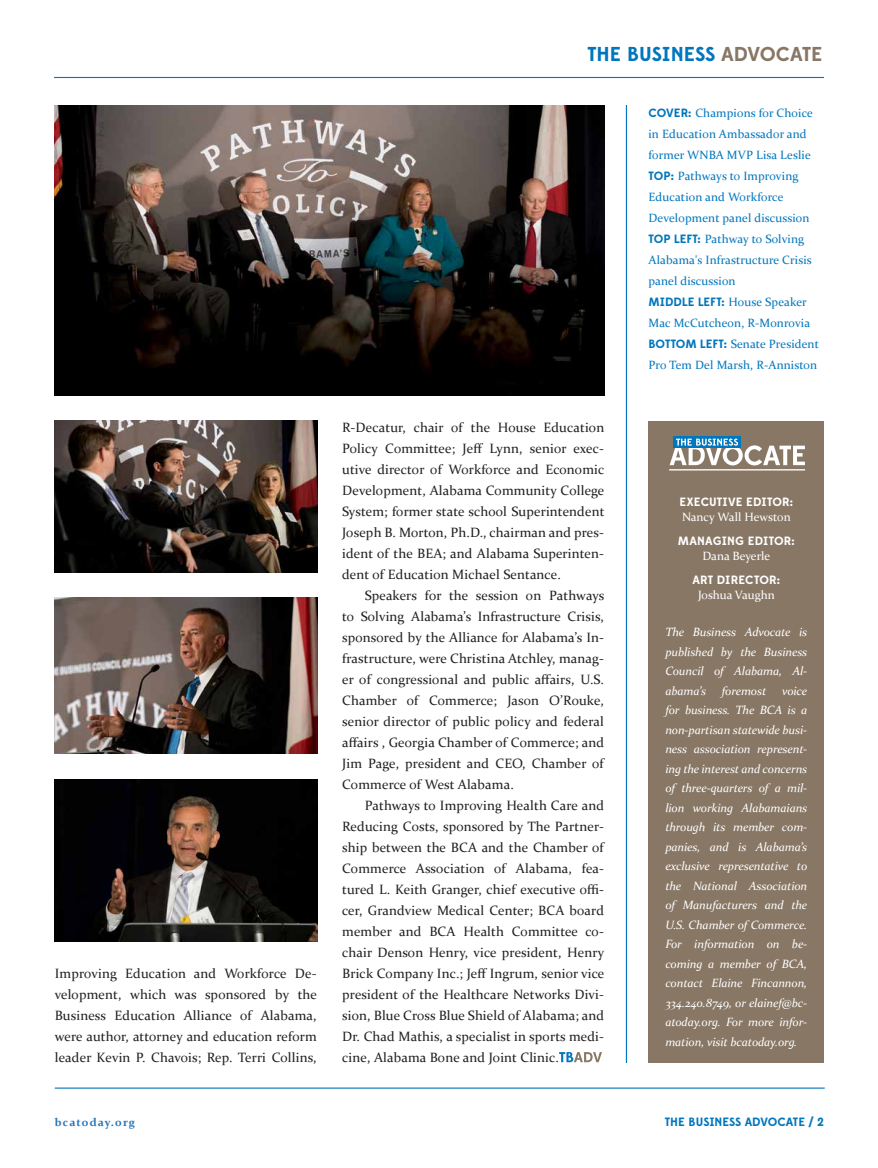
<style>
.page{position:relative;width:878px;height:1168px;background:#fff}
.page>*{position:absolute;margin:0;border:0;box-sizing:border-box;transform-origin:0 0}
.t1{font:700 20.1px "Edmondsans";color:#0076bd}
.t2{font:13.5px/21px "Constantia";letter-spacing:.01em;color:#231f20;text-align:justify}
.t3{font:italic 12px/19.5px "Constantia";letter-spacing:-.01em;color:#fff;text-align:justify}
.t4{font:12px/21px "Constantia";letter-spacing:.01em;color:#0076bd}
.t5{font:700 12px "Edmondsans";letter-spacing:.01em;color:#fff}
.t6{font:12px "Constantia";color:#fff}
.t7{font:700 12px "Edmondsans";color:#0076bd}
.t8{font:700 11.25px "Constantia";letter-spacing:.1em;color:#2574bb}
.s1{color:#887765}
.s2{font-family:"Edmondsans";font-weight:700}
</style>
<div class="page">
<hr style="left:54px;top:77px;width:770px;height:1px;background:#0076bd">
<hr style="left:626px;top:105px;width:1px;height:958px;background:#0076bd">
<div style="left:648px;top:421px;width:175px;height:641px;background:#887765"></div>
<hr style="left:669px;top:469px;width:136px;height:1px;background:#fff">
<div style="left:673px;top:436px;width:67px;height:11px;background:#0076bd"></div>
<svg style="left:669px;top:438px;width:135px;height:27px"></svg>
<hr style="left:55px;top:1087px;width:769px;height:1px;background:#0076bd">
<svg style="left:559px;top:1052px;width:43px;height:10px"></svg>
<img style="left:54px;top:105px;width:550px;height:290px">
<img style="left:54px;top:421px;width:263px;height:151px">
<img style="left:54px;top:598px;width:263px;height:155px">
<img style="left:54px;top:779px;width:263px;height:163px">
<h1 class="t1" style="left:587px;top:41px;width:237px">THE BUSINESS <span class="s1">ADVOCATE</span></h1>
<p class="t2" style="left:55px;top:962px;width:264px">Improving Education and Workforce De&shy;velopment, which was sponsored by the Business Education Alliance of Alabama, were author, attorney and education reform leader Kevin P. Chavois; Rep. Terri Collins,</p>
<p class="t2" style="left:342px;top:416px;width:264px">R-Decatur, chair of the House Education Policy Committee; Jeff Lynn, senior exec&shy;utive director of Workforce and Economic Development, Alabama Community College System; former state school Superintendent Joseph B. Morton, Ph.D., chairman and pres&shy;ident of the BEA; and Alabama Superinten&shy;dent of Education Michael Sentance.</p>
<p class="t2" style="left:342px;top:584px;width:264px;text-indent:23px">Speakers for the session on Pathways to Solving Alabama’s Infrastructure Crisis, sponsored by the Alliance for Alabama’s In&shy;frastructure, were Christina Atchley, manag&shy;er of congressional and public affairs, U.S.<br>Chamber of Commerce; Jason O’Rouke, senior director of public policy and federal affairs , Georgia Chamber of Commerce; and Jim Page, president and CEO, Chamber of Commerce of West Alabama.</p>
<p class="t2" style="left:342px;top:794px;width:264px;text-indent:23px">Pathways to Improving Health Care and Reducing Costs, sponsored by The Partner&shy;ship between the BCA and the Chamber of Commerce Association of Alabama, fea&shy;tured L. Keith Granger, chief executive offi&shy;cer, Grandview Medical Center; BCA board member and BCA Health Committee co&shy;chair Denson Henry, vice president, Henry Brick Company Inc.; Jeff Ingrum, senior vice president of the Healthcare Networks Divi&shy;sion, Blue Cross Blue Shield of Alabama; and Dr. Chad Mathis, a specialist in sports medi&shy;cine, Alabama Bone and Joint Clinic.</p>
<p class="t4" style="left:648px;top:102px;width:172px"><span class="s2">COVER:</span> Champions for Choice in Education Ambassador and former WNBA MVP Lisa Leslie<br><span class="s2">TOP:</span> Pathways to Improving<br>Education and Workforce<br>Development panel discussion<br><span class="s2">TOP LEFT:</span> Pathway to Solving<br>Alabama's Infrastructure Crisis panel discussion<br><span class="s2">MIDDLE LEFT:</span> House Speaker<br>Mac McCutcheon, R-Monrovia<br><span class="s2">BOTTOM LEFT:</span> Senate President<br>Pro Tem Del Marsh, R-Anniston</p>
<p class="t5" style="left:679px;top:494px;width:115px">EXECUTIVE EDITOR:</p>
<p class="t6" style="left:682px;top:508px;width:110px">Nancy Wall Hewston</p>
<p class="t5" style="left:677px;top:533px;width:118px">MANAGING EDITOR:</p>
<p class="t6" style="left:702px;top:547px;width:69px">Dana Beyerle</p>
<p class="t5" style="left:692px;top:572px;width:89px">ART DIRECTOR:</p>
<p class="t6" style="left:698px;top:586px;width:78px">Joshua Vaughn</p>
<p class="t3" style="left:665px;top:622px;width:143px">The Business Advocate is published by the Business Council of Alabama, Al&shy;abama’s</p>
<p class="t3" style="left:721px;top:680px;width:46px">foremost</p>
<p class="t3" style="left:665px;top:680px;width:143px;text-indent:117px">voice for business. The BCA is a non-partisan statewide busi&shy;ness association represent&shy;ing the interest and concerns of three-quarters of a mil&shy;lion working Alabamaians through its member com&shy;panies, and is Alabama’s exclusive representative to the National Association of Manufacturers and the U.S. Chamber of Commerce.<br>For information on be&shy;coming a member of BCA, contact Elaine Fincannon, 334.240.8749, or elainef@bc&shy;atoday.org. For more infor&shy;mation, visit bcatoday.org.</p>
<p class="t8" style="left:55px;top:1114px;width:82px">bcatoday.org</p>
<p class="t7" style="left:664px;top:1114px;width:161px">THE BUSINESS ADVOCATE / 2</p>
</div>
